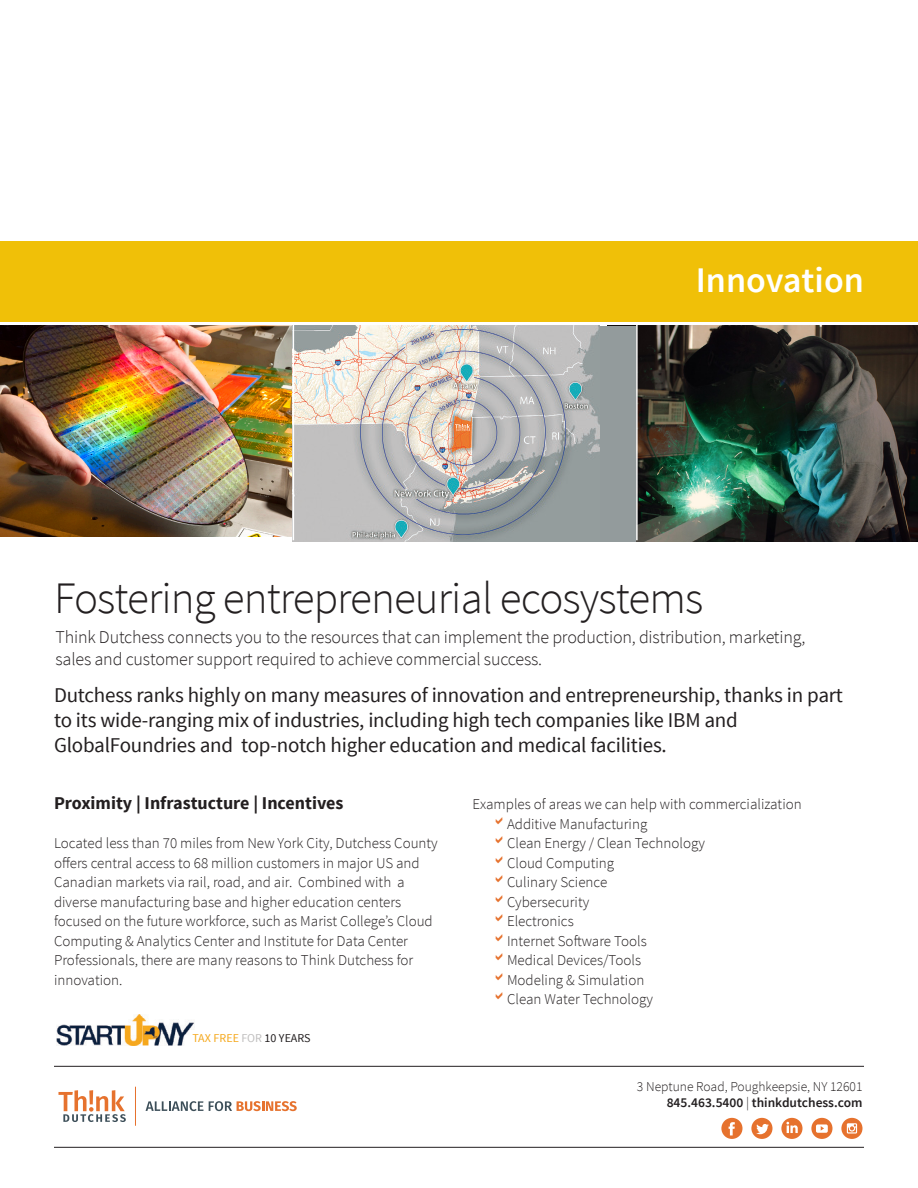
<style>
.page{position:relative;width:918px;height:1188px;background:#fff}
.page>*{position:absolute;margin:0;border:0;box-sizing:border-box;transform-origin:0 0}
.t1{font:300 45px "Source Sans Pro";letter-spacing:-.02em;color:#231f20}
.t2{font:600 36px "Source Sans Pro";color:#fff}
.t3{font:21px/25.2px "Source Sans Pro";letter-spacing:-.01em;color:#231f20}
.t4{font:300 18px/22.5px "Source Sans Pro";letter-spacing:-.01em;color:#231f20}
.t5{font:700 18px "Source Sans Pro";color:#231f20}
.t6{font:300 15px/19.5px "Source Sans Pro";color:#231f20}
.t7{font:300 13.5px "Source Sans Pro";color:#231f20}
.t8{font:600 13.5px "Source Sans Pro";color:#231f20}
.t9{font:12px "Source Sans Pro";color:#f5a81c}
.s1{color:#bfbebe}
.s2{color:#231f20}
.s3{font-weight:300}
</style>
<div class="page">
<img style="left:0;top:326px;width:293px;height:211px">
<img style="left:636px;top:326px;width:282px;height:216px">
<div style="left:293px;top:326px;width:343px;height:216px;background:#939b9c"></div>
<img style="left:293px;top:326px;width:306px;height:216px">
<div style="left:0;top:241px;width:918px;height:81px;background:#f0c008"></div>
<hr style="left:54px;top:1066px;width:810px;height:1px;background:#231f20">
<svg style="left:58px;top:1090px;width:68px;height:32px"></svg>
<svg style="left:146px;top:1101px;width:57px;height:10px"></svg>
<svg style="left:209px;top:1101px;width:88px;height:10px"></svg>
<hr style="left:135px;top:1087px;width:1px;height:39px;background:#e6722e">
<hr style="left:54px;top:1147px;width:810px;height:1px;background:#231f20">
<div style="left:721px;top:1118px;width:21px;height:21px;background:#e6722e;border-radius:50%"></div>
<div style="left:751px;top:1118px;width:21px;height:21px;background:#e6722e;border-radius:50%"></div>
<div style="left:781px;top:1118px;width:21px;height:21px;background:#e6722e;border-radius:50%"></div>
<svg style="left:729px;top:1122px;width:6px;height:13px"></svg>
<svg style="left:756px;top:1124px;width:13px;height:10px"></svg>
<svg style="left:786px;top:1122px;width:12px;height:11px"></svg>
<div style="left:811px;top:1118px;width:21px;height:21px;background:#e6722e;border-radius:50%"></div>
<div style="left:841px;top:1118px;width:21px;height:21px;background:#e6722e;border-radius:50%"></div>
<svg style="left:816px;top:1124px;width:12px;height:9px"></svg>
<svg style="left:847px;top:1123px;width:10px;height:11px"></svg>
<img style="left:56px;top:1014px;width:138px;height:31px">
<hr style="left:293px;top:324px;width:1px;height:216px;background:#fff">
<hr style="left:636px;top:324px;width:2px;height:216px;background:#fff">
<p class="t2" style="left:696px;top:258px;width:170px">Innovation</p>
<p class="t1" style="left:54px;top:570px;width:651px">Fostering entrepreneurial ecosystems</p>
<p class="t4" style="left:56px;top:626px;width:751px">Think Dutchess connects you to the resources that can implement the production, distribution, marketing, sales and customer support required to achieve commercial success.</p>
<p class="t3" style="left:54px;top:682px;width:791px">Dutchess ranks highly on many measures of innovation and entrepreneurship, thanks in part to its wide-ranging mix of industries, including high tech companies like IBM and</p>
<p class="t3" style="left:54px;top:733px;width:614px">GlobalFoundries and top-notch higher education and medical facilities.</p>
<p class="t5" style="left:54px;top:792px;width:291px">Proximity | Infrastucture | Incentives</p>
<p class="t6" style="left:54px;top:834px;width:385px">Located less than 70 miles from New York City, Dutchess County offers central access to 68 million customers in major US and</p>
<p class="t6" style="left:54px;top:873px;width:352px">Canadian markets via rail, road, and air. Combined with a</p>
<p class="t6" style="left:54px;top:892px;width:380px">diverse manufacturing base and higher education centers focused on the future workforce, such as Marist College’s Cloud Computing &amp; Analytics Center and Institute for Data Center Professionals, there are many reasons to Think Dutchess for innovation.</p>
<p class="t9" style="left:192px;top:1031px;width:120px">TAX FREE <span class="s1">FOR</span> <span class="s2">10 YEARS</span></p>
<p class="t6" style="left:472px;top:795px;width:331px">Examples of areas we can help with commercialization</p>
<p class="t6" style="left:507px;top:814px;width:142px">Additive Manufacturing</p>
<p class="t6" style="left:507px;top:834px;width:199px">Clean Energy / Clean Technology</p>
<p class="t6" style="left:507px;top:853px;width:109px">Cloud Computing</p>
<p class="t6" style="left:507px;top:873px;width:102px">Culinary Science</p>
<p class="t6" style="left:507px;top:892px;width:84px">Cybersecurity</p>
<p class="t6" style="left:507px;top:912px;width:68px">Electronics</p>
<p class="t6" style="left:507px;top:931px;width:141px">Internet Software Tools</p>
<p class="t6" style="left:507px;top:951px;width:136px">Medical Devices/Tools</p>
<p class="t6" style="left:507px;top:970px;width:139px">Modeling &amp; Simulation</p>
<p class="t6" style="left:507px;top:990px;width:148px">Clean Water Technology</p>
<p class="t7" style="left:637px;top:1079px;width:227px">3 Neptune Road, Poughkeepsie, NY 12601</p>
<p class="t8" style="left:667px;top:1094px;width:197px">845.463.5400 <span class="s3">|</span> thinkdutchess.com</p>
</div>
